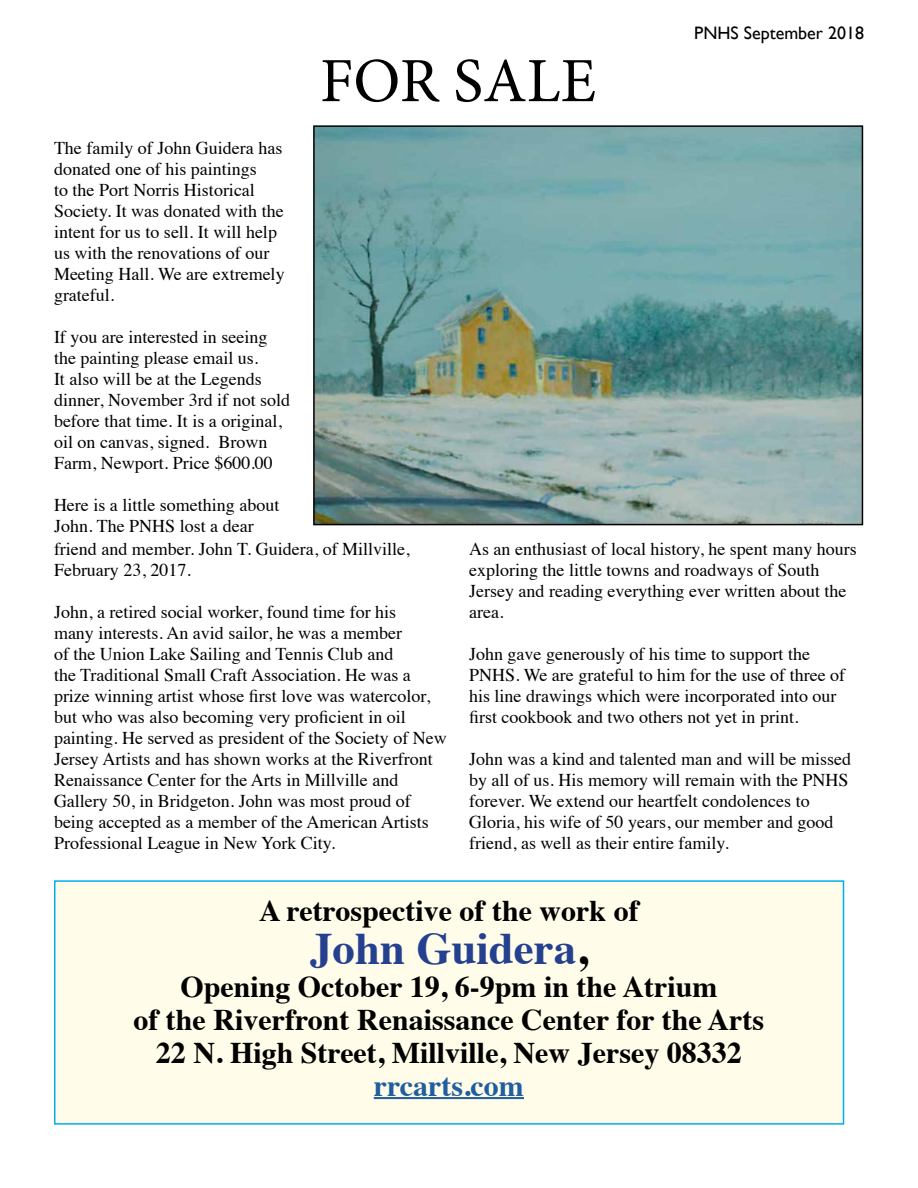
<style>
.page{position:relative;width:918px;height:1188px;background:#fff}
.page>*{position:absolute;margin:0;border:0;box-sizing:border-box;transform-origin:0 0}
.t1{font:63px "Minion Pro";color:#000}
.t2{font:700 45px "Times";color:#25408f}
.t3{font:700 30px/33px "Times";color:#000;text-align:center}
.t4{font:700 30px "Times";color:#215e9e}
.t5{font:18px/21px "Times";color:#000}
.t6{font:18px "Gill Sans";color:#000}
.s1{color:#000}
</style>
<div class="page">
<div style="left:54px;top:880px;width:790px;height:245px;background:#fffde9;border:2px solid #00aeef"></div>
<hr style="left:374px;top:1097px;width:150px;height:2px;background:#215e9e">
<img style="left:316px;top:128px;width:544px;height:394px">
<div style="left:313px;top:125px;width:550px;height:400px;border:2px solid #000"></div>
<h1 class="t1" style="left:320px;top:39px;width:278px">FOR SALE</h1>
<p class="t6" style="left:694px;top:23px;width:171px">PNHS September 2018</p>
<p class="t5" style="left:54px;top:136px;width:232px">The family of John Guidera has donated one of his paintings<br>to the Port Norris Historical<br>Society. It was donated with the intent for us to sell. It will help us with the renovations of our<br>Meeting Hall. We are extremely grateful.</p>
<p class="t5" style="left:54px;top:325px;width:238px">If you are interested in seeing the painting please email us.<br>It also will be at the Legends dinner, November 3rd if not sold before that time. It is a original, oil on canvas, signed. Brown<br>Farm, Newport. Price $600.00</p>
<p class="t5" style="left:54px;top:493px;width:227px">Here is a little something about<br>John. The PNHS lost a dear</p>
<p class="t5" style="left:54px;top:537px;width:357px">friend and member. John T. Guidera, of Millville,<br>February 23, 2017.</p>
<p class="t5" style="left:54px;top:600px;width:394px">John, a retired social worker, found time for his<br>many interests. An avid sailor, he was a member<br>of the Union Lake Sailing and Tennis Club and<br>the Traditional Small Craft Association. He was a prize winning artist whose first love was watercolor, but who was also becoming very proficient in oil painting. He served as president of the Society of New Jersey Artists and has shown works at the Riverfront Renaissance Center for the Arts in Millville and Gallery 50, in Bridgeton. John was most proud of being accepted as a member of the American Artists Professional League in New York City.</p>
<p class="t5" style="left:469px;top:537px;width:389px">As an enthusiast of local history, he spent many hours exploring the little towns and roadways of South Jersey and reading everything ever written about the area.</p>
<p class="t5" style="left:469px;top:642px;width:378px">John gave generously of his time to support the PNHS. We are grateful to him for the use of three of his line drawings which were incorporated into our first cookbook and two others not yet in print.</p>
<p class="t5" style="left:469px;top:747px;width:383px">John was a kind and talented man and will be missed by all of us. His memory will remain with the PNHS forever. We extend our heartfelt condolences to Gloria, his wife of 50 years, our member and good friend, as well as their entire family.</p>
<h3 class="t3" style="left:259px;top:891px;width:381px">A retrospective of the work of</h3>
<h2 class="t2" style="left:310px;top:906px;width:279px">John Guidera<span class="s1">,</span></h2>
<h3 class="t3" style="left:133px;top:967px;width:632px">Opening October 19, 6-9pm in the Atrium<br>of the Riverfront Renaissance Center for the Arts<br>22 N. High Street, Millville, New Jersey 08332</h3>
<h3 class="t4" style="left:374px;top:1057px;width:152px">rrcarts.com</h3>
</div>
